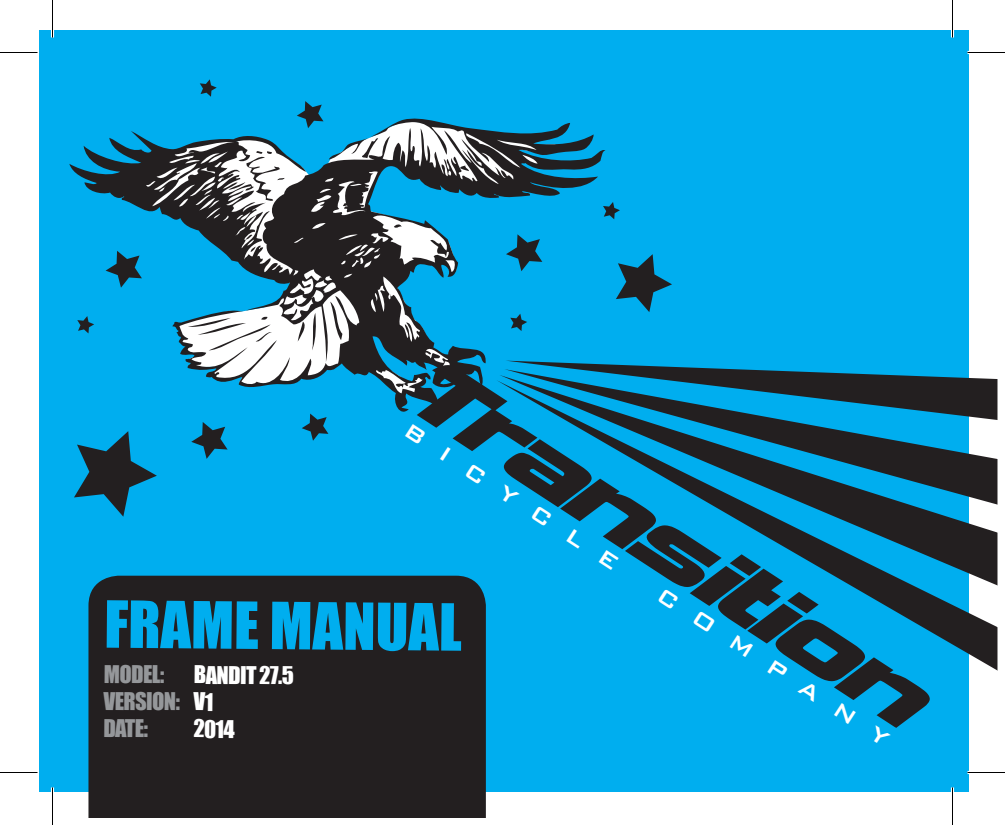
<style>
.page{position:relative;width:1005px;height:825px;background:#fff}
.page>*{position:absolute;margin:0;border:0;box-sizing:border-box;transform-origin:0 0}
.t1{font:60px "Impact";color:#00aeef}
.t2{font:500 27.5px "Bank Gothic BT";color:#fff}
.t3{font:22.5px "Impact";letter-spacing:-.025em;color:#95979a}
.t4{font:22.5px "Impact";color:#fff}
.s1{color:#fff}
</style>
<div class="page">
<div style="left:39px;top:30px;width:930px;height:761px;background:#00aeef"></div>
<svg style="left:69px;top:118px;width:537px;height:296px"></svg>
<svg style="left:246px;top:233px;width:6px;height:7px"></svg>
<svg style="left:362px;top:137px;width:16px;height:21px"></svg>
<svg style="left:228px;top:149px;width:57px;height:53px;background:#c3c3c3"></svg>
<svg style="left:251px;top:246px;width:5px;height:6px"></svg>
<svg style="left:188px;top:316px;width:84px;height:34px;background:#e0e2e3"></svg>
<svg style="left:417px;top:363px;width:89px;height:213px"></svg>
<svg style="left:506px;top:234px;width:36px;height:37px"></svg>
<svg style="left:106px;top:251px;width:36px;height:37px"></svg>
<svg style="left:616px;top:254px;width:56px;height:58px"></svg>
<svg style="left:74px;top:431px;width:83px;height:86px"></svg>
<svg style="left:297px;top:101px;width:27px;height:27px"></svg>
<svg style="left:200px;top:79px;width:17px;height:18px"></svg>
<svg style="left:510px;top:314px;width:17px;height:17px"></svg>
<svg style="left:77px;top:316px;width:17px;height:17px"></svg>
<svg style="left:302px;top:414px;width:26px;height:27px"></svg>
<svg style="left:191px;top:422px;width:37px;height:37px"></svg>
<svg style="left:603px;top:202px;width:17px;height:17px"></svg>
<svg style="left:496px;top:380px;width:502px;height:348px"></svg>
<svg style="left:499px;top:375px;width:499px;height:289px"></svg>
<svg style="left:504px;top:369px;width:494px;height:195px"></svg>
<svg style="left:506px;top:361px;width:492px;height:86px"></svg>
<div style="left:88px;top:576px;width:398px;height:242px;background:#231f20"></div>
<hr style="left:968px;top:51px;width:37px;height:3px;background:#fff">
<hr style="left:968px;top:771px;width:37px;height:3px;background:#fff">
<hr style="left:51px;top:0;width:3px;height:38px;background:#fff">
<hr style="left:51px;top:788px;width:3px;height:37px;background:#fff">
<hr style="left:951px;top:0;width:3px;height:38px;background:#fff">
<hr style="left:951px;top:788px;width:3px;height:37px;background:#fff">
<hr style="left:0;top:52px;width:38px;height:1px;background:#000">
<hr style="left:968px;top:52px;width:37px;height:1px;background:#000">
<hr style="left:0;top:772px;width:38px;height:1px;background:#000">
<hr style="left:968px;top:772px;width:37px;height:1px;background:#000">
<hr style="left:52px;top:0;width:1px;height:38px;background:#000">
<hr style="left:52px;top:788px;width:1px;height:37px;background:#000">
<hr style="left:952px;top:0;width:1px;height:38px;background:#000">
<hr style="left:952px;top:788px;width:1px;height:37px;background:#000">
<p class="t2" style="left:414px;top:416px;width:253px;rotate:33deg">BICYCLE</p>
<p class="t1" style="left:104px;top:579px;width:360px">FRAME MANUAL</p>
<p class="t3" style="left:104px;top:657px;width:62px">MODEL:</p>
<p class="t4" style="left:194px;top:658px;width:102px">BANDIT 27.5</p>
<p class="t3" style="left:104px;top:684px;width:111px">VERSION: <span class="s1">V1</span></p>
<p class="t3" style="left:103px;top:711px;width:46px">DATE:</p>
<p class="t4" style="left:193px;top:711px;width:43px">2014</p>
<p class="t2" style="left:667px;top:580px;width:274px;rotate:33deg">COMPANY</p>
</div>
